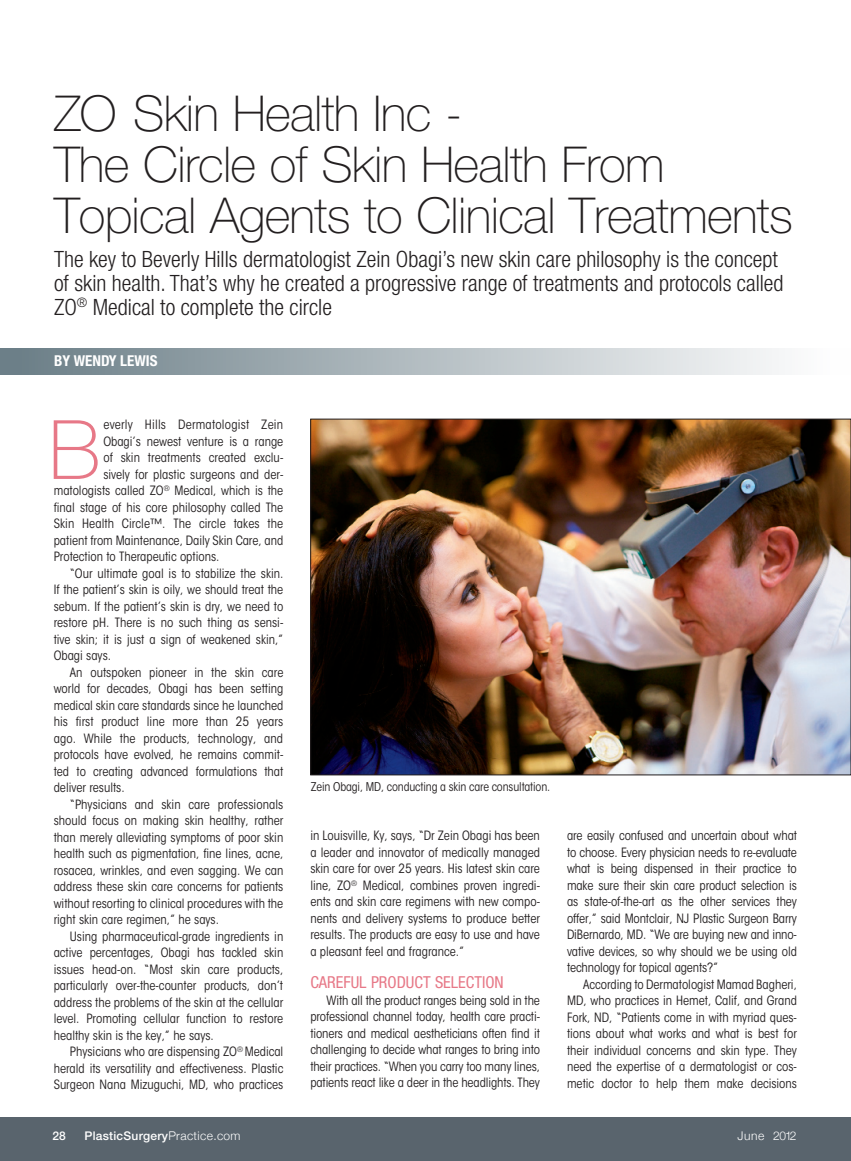
<style>
.page{position:relative;width:851px;height:1161px;background:#fff}
.page>*{position:absolute;margin:0;border:0;box-sizing:border-box;transform-origin:0 0}
.insert_drop_cap{font:100 82.05px "Helvetica Neue LT Std";color:#e77887}
.insert_Headline{font:100 49.5px/51px "Helvetica Neue LT Std";letter-spacing:-.015em;color:#231f20}
.t1{font:300 condensed 22.5px/24px "Helvetica Neue LT Std";color:#231f20}
.insert_subhead{font:condensed 16.5px "Helvetica Neue LT Std";color:#e77887}
.t2{font:700 condensed 15px "Helvetica Neue LT Std";color:#fff}
.INSERT_BODY{font:condensed 12.75px/16.5px "ITC Avant Garde Std";color:#231f20;text-align:justify}
.insert_drop_cap-2{font:condensed 12.75px "ITC Avant Garde Std";color:#231f20}
.t3{font:condensed 12px "ITC Avant Garde Std";letter-spacing:-.01em;color:#231f20}
.t4{font:500 12px "Helvetica Neue LT Std";letter-spacing:.02em;color:#fff}
.t5{font:300 12px "Helvetica Neue";letter-spacing:.01em;color:#fff}
.s1{font-family:"Helvetica Neue";font-weight:300}
</style>
<div class="page">
<div style="left:0;top:1117px;width:850px;height:44px;background:#59646d"></div>
<img style="left:312px;top:421px;width:536px;height:352px">
<div style="left:0;top:348px;width:850px;height:26px;background:linear-gradient(to right,#697c85,#fff)"></div>
<p class="insert_Headline" style="left:54px;top:88px;width:740px">ZO Skin Health Inc -<br>The Circle of Skin Health From<br>Topical Agents to Clinical Treatments</p>
<p class="t1" style="left:54px;top:247px;width:731px">The key to Beverly Hills dermatologist Zein Obagi’s new skin care philosophy is the concept of skin health. That’s why he created a progressive range of treatments and protocols called<br>ZO<sup>®</sup> Medical to complete the circle</p>
<p class="t2" style="left:54px;top:351px;width:105px">BY WENDY LEWIS</p>
<p class="insert_drop_cap" style="left:49px;top:403px;width:53px">B</p>
<p class="insert_drop_cap-2" style="left:103px;top:417px;width:181px">everly Hills Dermatologist Zein</p>
<p class="insert_drop_cap-2" style="left:103px;top:434px;width:181px">Obagi’s newest venture is a range</p>
<p class="insert_drop_cap-2" style="left:103px;top:450px;width:181px">of skin treatments created exclu-</p>
<p class="insert_drop_cap-2" style="left:103px;top:467px;width:181px">sively for plastic surgeons and der-</p>
<p class="insert_drop_cap-2" style="left:54px;top:483px;width:231px">matologists called ZO<sup>®</sup> Medical, which is the</p>
<p class="insert_drop_cap-2" style="left:54px;top:500px;width:231px">final stage of his core philosophy called The</p>
<p class="insert_drop_cap-2" style="left:54px;top:516px;width:231px">Skin Health Circle™. The circle takes the</p>
<p class="insert_drop_cap-2" style="left:54px;top:533px;width:231px">patient from Maintenance, Daily Skin Care, and</p>
<p class="insert_drop_cap-2" style="left:54px;top:549px;width:167px">Protection to Therapeutic options.</p>
<p class="INSERT_BODY" style="left:54px;top:565px;width:231px;text-indent:16px">“Our ultimate goal is to stabilize the skin.<br>If the patient’s skin is oily, we should treat the sebum. If the patient’s skin is dry, we need to restore pH. There is no such thing as sensi&shy;tive skin; it is just a sign of weakened skin,” Obagi says.</p>
<p class="INSERT_BODY" style="left:54px;top:664px;width:231px;text-indent:16px">An outspoken pioneer in the skin care world for decades, Obagi has been setting medical skin care standards since he launched his first product line more than 25 years ago. While the products, technology, and protocols have evolved, he remains commit&shy;ted to creating advanced formulations that deliver results.</p>
<p class="INSERT_BODY" style="left:54px;top:796px;width:231px;text-indent:16px">“Physicians and skin care professionals should focus on making skin healthy, rather than merely alleviating symptoms of poor skin health such as pigmentation, fine lines, acne, rosacea, wrinkles, and even sagging. We can address these skin care concerns for patients without resorting to clinical procedures with the right skin care regimen,” he says.</p>
<p class="INSERT_BODY" style="left:54px;top:928px;width:231px;text-indent:16px">Using pharmaceutical-grade ingredients in active percentages, Obagi has tackled skin issues head-on. “Most skin care products, particularly over-the-counter products, don’t address the problems of the skin at the cellular level. Promoting cellular function to restore healthy skin is the key,” he says.</p>
<p class="INSERT_BODY" style="left:54px;top:1044px;width:231px;text-indent:16px">Physicians who are dispensing ZO<sup>®</sup> Medical herald its versatility and effectiveness. Plastic Surgeon Nana Mizuguchi, MD, who practices</p>
<p class="t3" style="left:310px;top:779px;width:241px">Zein Obagi, MD, conducting a skin care consultation.</p>
<p class="INSERT_BODY" style="left:310px;top:827px;width:231px">in Louisville, Ky, says, “Dr Zein Obagi has been a leader and innovator of medically managed skin care for over 25 years. His latest skin care line, ZO<sup>®</sup> Medical, combines proven ingredi&shy;ents and skin care regimens with new compo&shy;nents and delivery systems to produce better results. The products are easy to use and have a pleasant feel and fragrance.”</p>
<p class="insert_subhead" style="left:310px;top:973px;width:195px">CAREFUL PRODUCT SELECTION</p>
<p class="INSERT_BODY" style="left:310px;top:992px;width:231px;text-indent:16px">With all the product ranges being sold in the professional channel today, health care practi&shy;tioners and medical aestheticians often find it challenging to decide what ranges to bring into their practices. “When you carry too many lines, patients react like a deer in the headlights. They</p>
<p class="INSERT_BODY" style="left:567px;top:827px;width:231px">are easily confused and uncertain about what to choose. Every physician needs to re-evaluate what is being dispensed in their practice to make sure their skin care product selection is as state-of-the-art as the other services they offer,” said Montclair, NJ Plastic Surgeon Barry DiBernardo, MD. “We are buying new and inno&shy;vative devices, so why should we be using old technology for topical agents?”</p>
<p class="INSERT_BODY" style="left:567px;top:976px;width:231px;text-indent:16px">According to Dermatologist Mamad Bagheri, MD, who practices in Hemet, Calif, and Grand Fork, ND, “Patients come in with myriad ques&shy;tions about what works and what is best for their individual concerns and skin type. They need the expertise of a dermatologist or cos&shy;metic doctor to help them make decisions</p>
<p class="t4" style="left:52px;top:1129px;width:15px">28</p>
<p class="t4" style="left:84px;top:1129px;width:158px">PlasticSurgery<span class="s1">Practice.com</span></p>
<p class="t5" style="left:737px;top:1129px;width:61px">June 2012</p>
</div>
